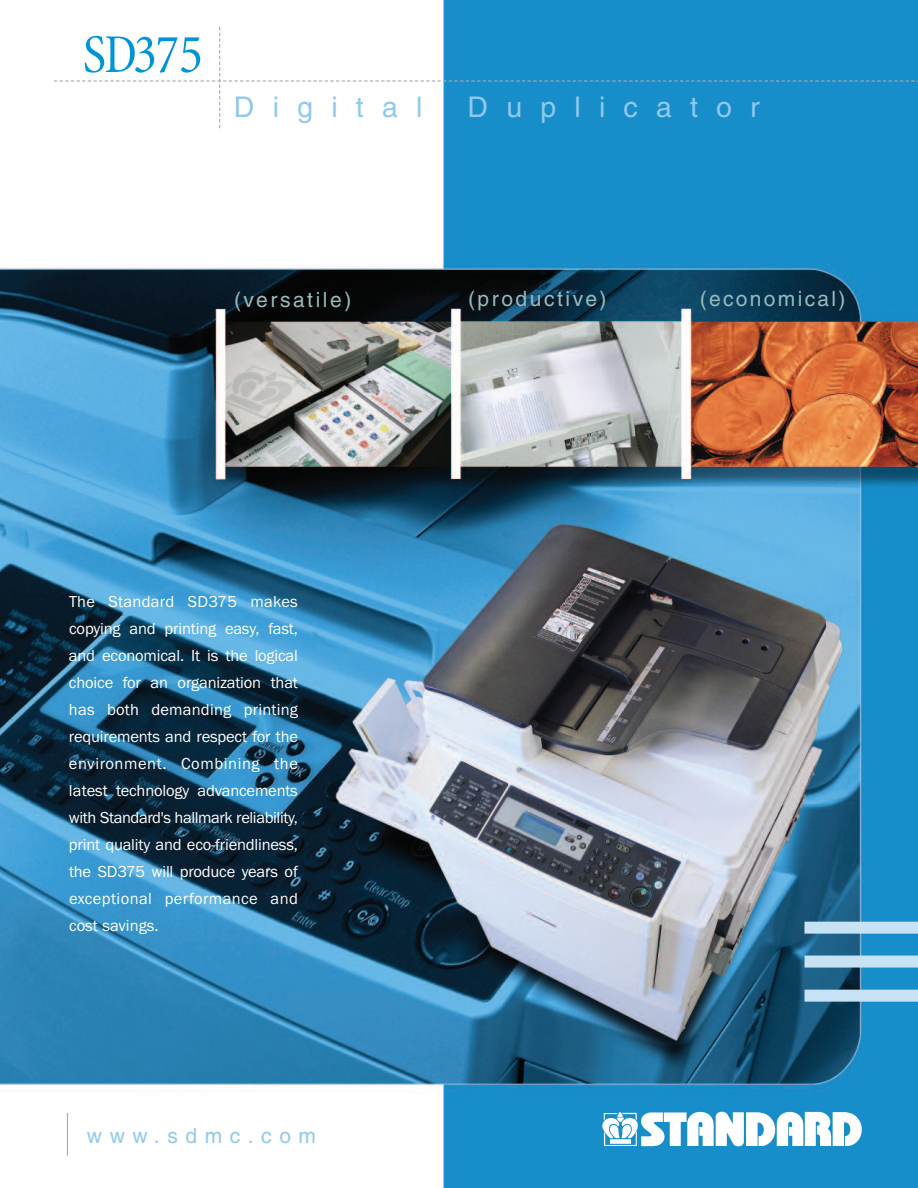
<style>
.page{position:relative;width:918px;height:1188px;background:#fff}
.page>*{position:absolute;margin:0;border:0;box-sizing:border-box;transform-origin:0 0}
.t1{font:condensed 55.5px "Minion";letter-spacing:-.035em;color:#0095d9}
.t2{font:28.5px "Helvetica";letter-spacing:.64em;color:#91c9ed}
.t3{font:21px "Helvetica";letter-spacing:.12em;color:#99babd}
.t4{font:21px "Helvetica";letter-spacing:.36em;color:#91c9ed}
.t5{font:16.5px/27px "Franklin Gothic";letter-spacing:.005em;color:#fff;text-align:justify}
</style>
<div class="page">
<img style="left:0;top:0;width:918px;height:1188px">
<img style="left:593px;top:1105px;width:269px;height:43px">
<svg style="left:54px;top:27px;width:864px;height:101px"></svg>
<hr style="left:67px;top:1113px;width:1px;height:43px;background:#a8a9ad">
<div style="left:804px;top:922px;width:114px;height:12px;background:#c7e2f5"></div>
<div style="left:805px;top:956px;width:113px;height:12px;background:#c7e2f5"></div>
<div style="left:805px;top:990px;width:113px;height:12px;background:#c7e2f5"></div>
<h1 class="t1" style="left:82px;top:33px;width:122px">SD375</h1>
<h2 class="t2" style="left:234px;top:97px;width:190px">Digital</h2>
<h2 class="t2" style="left:468px;top:97px;width:294px">Duplicator</h2>
<p class="t3" style="left:234px;top:292px;width:119px">(versatile)</p>
<p class="t3" style="left:468px;top:291px;width:140px">(productive)</p>
<p class="t3" style="left:700px;top:291px;width:147px">(economical)</p>
<p class="t5" style="left:69px;top:588px;width:231px">The Standard SD375 makes copying and printing easy, fast, and economical. It is the logical choice for an organization that has both demanding printing requirements and respect for the environment. Combining the latest technology advancements with Standard's hallmark reliability, print quality and eco-friendliness, the SD375 will produce years of exceptional performance and cost savings.</p>
<p class="t4" style="left:87px;top:1128px;width:231px">www.sdmc.com</p>
</div>
